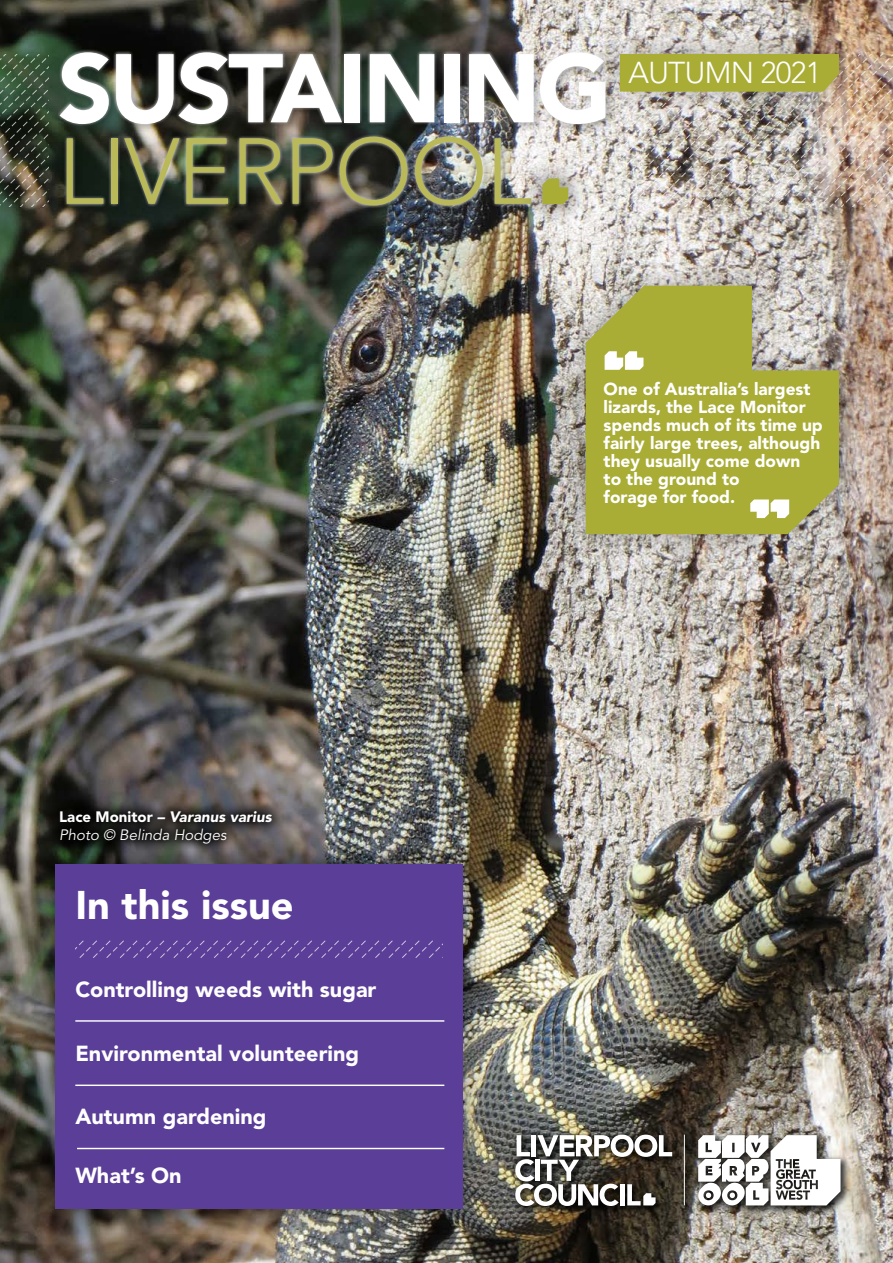
<style>
.page{position:relative;width:893px;height:1263px;background:#fff}
.page>*{position:absolute;margin:0;border:0;box-sizing:border-box;transform-origin:0 0}
.t1{font:900 96.3px "Avenir LT Std";letter-spacing:-.04em;color:#fff}
.t2{font:300 92.55px "Avenir LT Std";letter-spacing:-.02em;color:#b9b959}
.t3{font:900 39.75px "Avenir LT Std";color:#fff}
.t4{font:300 30px "Avenir LT Std";letter-spacing:-.02em;color:#fff}
.t5{font:900 21.6px "Avenir LT Std";color:#fff}
.t6{font:900 17.25px/18px "Avenir LT Std";color:#fff}
.t7{font:italic 15px/18.5px "Avenir LT Std";color:#fff}
.s1{font-weight:900;font-style:normal}
.s2{font-weight:900}
</style>
<div class="page">
<img style="left:0;top:0;width:893px;height:1263px">
<div style="left:55px;top:47px;width:561px;height:170px;background:#000;opacity:.35"></div>
<div style="left:57px;top:49px;width:552px;height:160px;background:#fff;opacity:.75"></div>
<div style="left:518px;top:155px;width:74px;height:74px;background:#000;opacity:.75"></div>
<svg style="left:542px;top:179px;width:26px;height:25px"></svg>
<img style="left:0;top:54px;width:48px;height:152px">
<div style="left:593px;top:27px;width:272px;height:92px;background:#000;opacity:.3"></div>
<img style="left:620px;top:54px;width:273px;height:152px">
<div style="left:511px;top:1130px;width:340px;height:86px;background:#000;opacity:.79"></div>
<svg style="left:515px;top:1134px;width:157px;height:72px"></svg>
<hr style="left:684px;top:1134px;width:1px;height:71px;background:#fff">
<svg style="left:698px;top:1135px;width:142px;height:70px"></svg>
<div style="left:29px;top:838px;width:460px;height:398px;background:#000;opacity:.55"></div>
<div style="left:56px;top:864px;width:407px;height:345px;background:#5b3e98"></div>
<hr style="left:77px;top:1148px;width:367px;height:1px;background:#fff">
<hr style="left:75px;top:1084px;width:369px;height:2px;background:#fff">
<svg style="left:75px;top:940px;width:368px;height:18px"></svg>
<hr style="left:75px;top:1020px;width:369px;height:2px;background:#fff">
<svg style="left:47px;top:797px;width:237px;height:59px;background:#343331"></svg>
<div style="left:559px;top:259px;width:307px;height:302px;background:#000;opacity:.3"></div>
<svg style="left:586px;top:286px;width:253px;height:248px;background:#acae4a"></svg>
<svg style="left:605px;top:351px;width:38px;height:19px"></svg>
<svg style="left:750px;top:499px;width:39px;height:19px"></svg>
<h1 class="t1" style="left:58px;top:31px;width:555px">SUSTAINING</h1>
<h2 class="t2" style="left:58px;top:118px;width:476px">LIVERPOOL</h2>
<h3 class="t4" style="left:628px;top:55px;width:195px">AUTUMN 2021</h3>
<p class="t7" style="left:59px;top:808px;width:214px"><span class="s1">Lace Monitor</span> <span class="s2">– Varanus varius<br></span>Photo © Belinda Hodges</p>
<h3 class="t3" style="left:75px;top:881px;width:220px">In this issue</h3>
<p class="t5" style="left:75px;top:976px;width:303px">Controlling weeds with sugar</p>
<p class="t5" style="left:75px;top:1040px;width:285px">Environmental volunteering</p>
<p class="t5" style="left:75px;top:1103px;width:193px">Autumn gardening</p>
<p class="t5" style="left:75px;top:1162px;width:108px">What’s On</p>
<p class="t6" style="left:604px;top:379px;width:221px">One of Australia’s largest lizards, the Lace Monitor spends much of its time up fairly large trees, although they usually come down<br>to the ground to<br>forage for food.</p>
</div>
